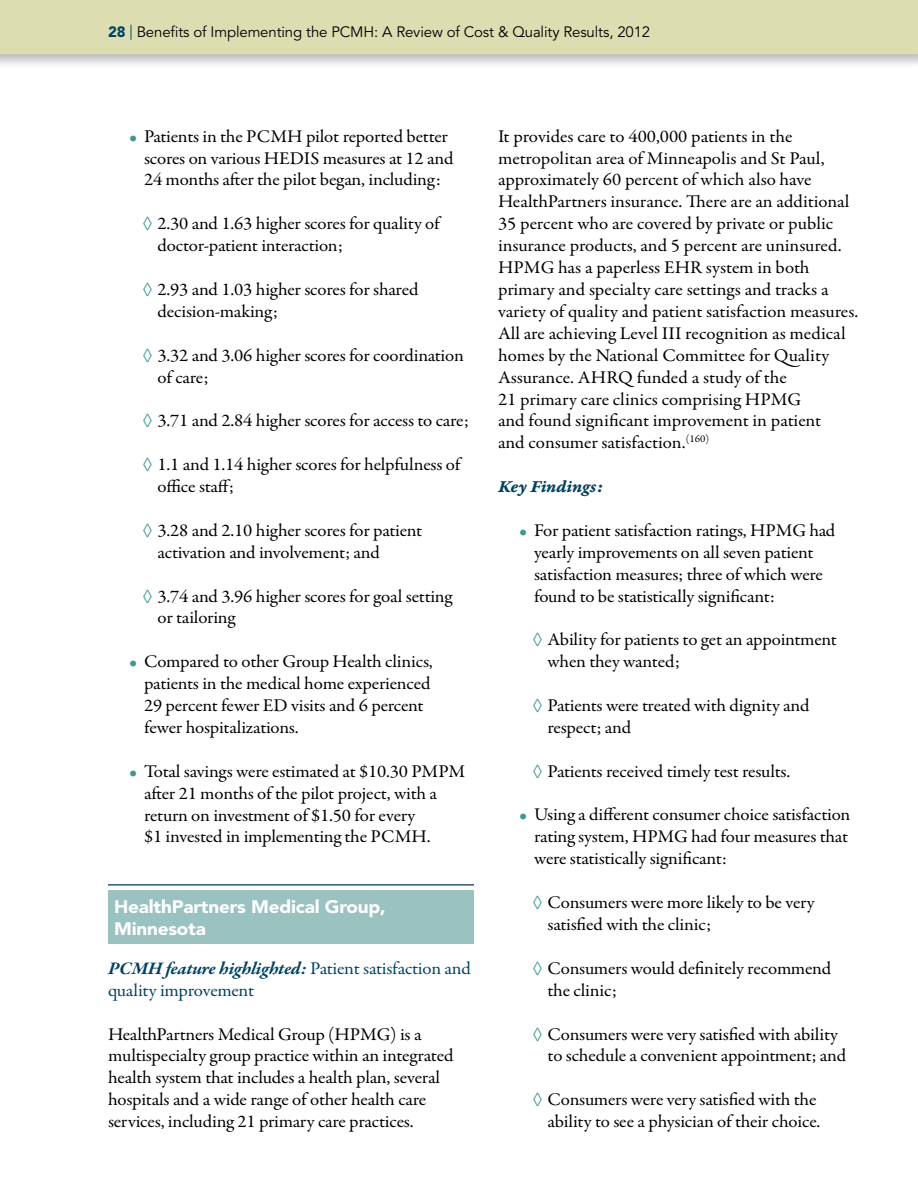
<style>
.page{position:relative;width:918px;height:1188px;background:#fff}
.page>*{position:absolute;margin:0;border:0;box-sizing:border-box;transform-origin:0 0}
.t1{font:18px/21.9px "Garamond Premr Pro";letter-spacing:-.01em;color:#000;scale:1.05 1}
.t2{font:18px/21.9px "Garamond Premr Pro";letter-spacing:-.015em;color:#004261;scale:1.05 1}
.t3{font:900 18px/21.9px "Avenir LT Std";letter-spacing:-.01em;color:#fff;scale:1.05 1}
.t4{font:18px "Garamond Premr Pro Bd It Capt";letter-spacing:-.01em;color:#004261;scale:1.05 1}
.t5{font:15px "Avenir LT Std";letter-spacing:-.01em;color:#000}
.s1{font-weight:900;color:#004261}
.s2{color:#004261}
.s3{color:#429591}
.s4{font-weight:700;font-style:italic}
</style>
<div class="page">
<div style="left:0;top:0;width:918px;height:68px;background:#000;opacity:.25"></div>
<div style="left:0;top:0;width:918px;height:54px;background:#dcdeb1"></div>
<div style="left:108px;top:890px;width:366px;height:54px;background:#9ac2c0"></div>
<hr style="left:108px;top:884px;width:366px;height:2px;background:#2c5976">
<p class="t5" style="left:108px;top:23px;width:544px"><span class="s1">28</span> <span class="s2">|</span> Benefits of Implementing the PCMH: A Review of Cost &amp; Quality Results, 2012</p>
<p class="t1" style="left:144px;top:125px;width:296px;text-indent:-15px"><span class="s3">•</span> Patients in the PCMH pilot reported better scores on various HEDIS measures at 12 and<br>24 months after the pilot began, including:</p>
<p class="t1" style="left:158px;top:213px;width:270px;text-indent:-15px"><span class="s3">◊</span> 2.30 and 1.63 higher scores for quality of doctor-patient interaction;</p>
<p class="t1" style="left:158px;top:279px;width:250px;text-indent:-15px"><span class="s3">◊</span> 2.93 and 1.03 higher scores for shared decision-making;</p>
<p class="t1" style="left:158px;top:344px;width:293px;text-indent:-15px"><span class="s3">◊</span> 3.32 and 3.06 higher scores for coordination of care;</p>
<p class="t1" style="left:143px;top:410px;width:312px"><span class="s3">◊</span> 3.71 and 2.84 higher scores for access to care;</p>
<p class="t1" style="left:158px;top:454px;width:290px;text-indent:-15px"><span class="s3">◊</span> 1.1 and 1.14 higher scores for helpfulness of office staff;</p>
<p class="t1" style="left:158px;top:520px;width:254px;text-indent:-15px"><span class="s3">◊</span> 3.28 and 2.10 higher scores for patient activation and involvement; and</p>
<p class="t1" style="left:158px;top:585px;width:283px;text-indent:-15px"><span class="s3">◊</span> 3.74 and 3.96 higher scores for goal setting or tailoring</p>
<p class="t1" style="left:144px;top:651px;width:277px;text-indent:-15px"><span class="s3">•</span> Compared to other Group Health clinics, patients in the medical home experienced 29 percent fewer ED visits and 6 percent fewer hospitalizations.</p>
<p class="t1" style="left:144px;top:761px;width:307px;text-indent:-15px"><span class="s3">•</span> Total savings were estimated at $10.30 PMPM after 21 months of the pilot project, with a return on investment of $1.50 for every<br>$1 invested in implementing the PCMH.</p>
<p class="t3" style="left:114px;top:895px;width:260px">HealthPartners Medical Group,<br>Minnesota</p>
<p class="t2" style="left:108px;top:958px;width:347px"><span class="s4">PCMH feature highlighted:</span> Patient satisfaction and quality improvement</p>
<p class="t1" style="left:108px;top:1023px;width:331px">HealthPartners Medical Group (HPMG) is a multispecialty group practice within an integrated health system that includes a health plan, several hospitals and a wide range of other health care services, including 21 primary care practices.</p>
<p class="t1" style="left:498px;top:125px;width:345px">It provides care to 400,000 patients in the metropolitan area of Minneapolis and St Paul, approximately 60 percent of which also have HealthPartners insurance. There are an additional 35 percent who are covered by private or public insurance products, and 5 percent are uninsured.<br>HPMG has a paperless EHR system in both primary and specialty care settings and tracks a variety of quality and patient satisfaction measures.<br>All are achieving Level III recognition as medical homes by the National Committee for Quality Assurance. AHRQ funded a study of the<br>21 primary care clinics comprising HPMG<br>and found significant improvement in patient<br>and consumer satisfaction.<sup>(160)</sup></p>
<p class="t4" style="left:498px;top:475px;width:102px">Key Findings:</p>
<p class="t1" style="left:534px;top:520px;width:289px;text-indent:-15px"><span class="s3">•</span> For patient satisfaction ratings, HPMG had yearly improvements on all seven patient satisfaction measures; three of which were found to be statistically significant:</p>
<p class="t1" style="left:548px;top:629px;width:277px;text-indent:-15px"><span class="s3">◊</span> Ability for patients to get an appointment when they wanted;</p>
<p class="t1" style="left:548px;top:695px;width:251px;text-indent:-15px"><span class="s3">◊</span> Patients were treated with dignity and respect; and</p>
<p class="t1" style="left:533px;top:761px;width:247px"><span class="s3">◊</span> Patients received timely test results.</p>
<p class="t1" style="left:534px;top:804px;width:303px;text-indent:-15px"><span class="s3">•</span> Using a different consumer choice satisfaction rating system, HPMG had four measures that were statistically significant:</p>
<p class="t1" style="left:548px;top:892px;width:256px;text-indent:-15px"><span class="s3">◊</span> Consumers were more likely to be very satisfied with the clinic;</p>
<p class="t1" style="left:548px;top:958px;width:272px;text-indent:-15px"><span class="s3">◊</span> Consumers would definitely recommend the clinic;</p>
<p class="t1" style="left:548px;top:1023px;width:286px;text-indent:-15px"><span class="s3">◊</span> Consumers were very satisfied with ability to schedule a convenient appointment; and</p>
<p class="t1" style="left:533px;top:1089px;width:276px;text-align:right"><span class="s3">◊</span> Consumers were very satisfied with the ability to see a physician of their choice.</p>
</div>
